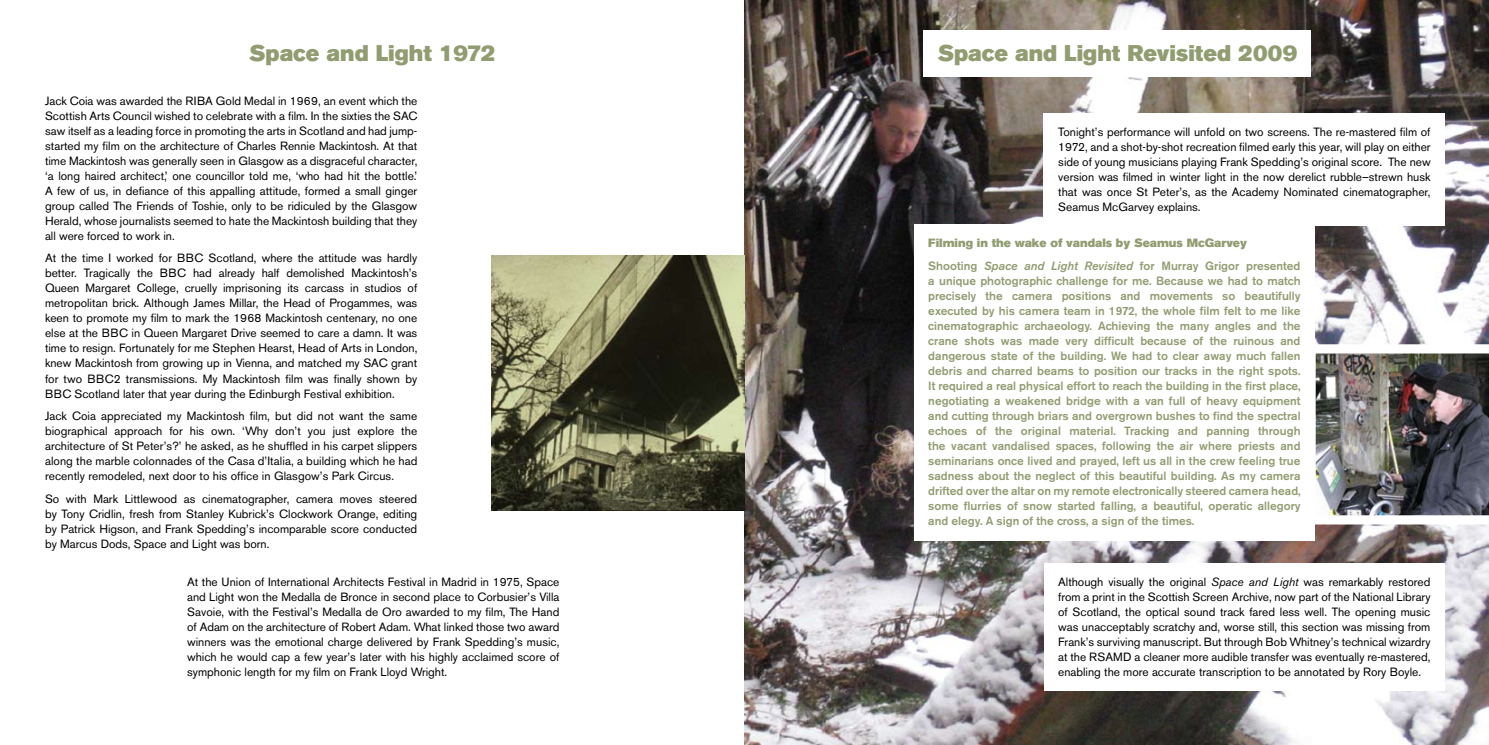
<style>
.page{position:relative;width:1489px;height:745px;background:#fff}
.page>*{position:absolute;margin:0;border:0;box-sizing:border-box;transform-origin:0 0}
.t1{font:22.5px "Akzidenz Grotesk BE Super";color:#919c71}
.t2{font:11.88px/15px "Akzidenz Grotesk BE";color:#000;text-align:justify}
.t3{font:500 11.88px/15px "Akzidenz Grotesk BE";color:#919c71;text-align:justify}
.t4{font:11.88px "Akzidenz Grotesk BE Super";color:#919c71}
.s1{font-style:italic}
</style>
<div class="page">
<img style="left:744px;top:0;width:744px;height:744px">
<img style="left:492px;top:255px;width:252px;height:255px">
<div style="left:923px;top:30px;width:387px;height:46px;background:#fff"></div>
<img style="left:1314px;top:344px;width:174px;height:180px">
<div style="left:914px;top:224px;width:400px;height:316px;background:#fff"></div>
<div style="left:1043px;top:113px;width:401px;height:112px;background:#fff"></div>
<div style="left:1043px;top:562px;width:401px;height:127px;background:#fff"></div>
<h1 class="t1" style="left:249px;top:40px;width:247px">Space and Light 1972</h1>
<p class="t2" style="left:45px;top:93px;width:374px">Jack Coia was awarded the RIBA Gold Medal in 1969, an event which the Scottish Arts Council wished to celebrate with a film. In the sixties the SAC saw itself as a leading force in promoting the arts in Scotland and had jump&shy;started my film on the architecture of Charles Rennie Mackintosh. At that time Mackintosh was generally seen in Glasgow as a disgraceful character, ‘a long haired architect,’ one councillor told me, ‘who had hit the bottle.’ A few of us, in defiance of this appalling attitude, formed a small ginger group called The Friends of Toshie, only to be ridiculed by the Glasgow Herald, whose journalists seemed to hate the Mackintosh building that they all were forced to work in.</p>
<p class="t2" style="left:45px;top:250px;width:374px">At the time I worked for BBC Scotland, where the attitude was hardly better. Tragically the BBC had already half demolished Mackintosh’s Queen Margaret College, cruelly imprisoning its carcass in studios of metropolitan brick. Although James Millar, the Head of Progammes, was keen to promote my film to mark the 1968 Mackintosh centenary, no one else at the BBC in Queen Margaret Drive seemed to care a damn. It was time to resign. Fortunately for me Stephen Hearst, Head of Arts in London, knew Mackintosh from growing up in Vienna, and matched my SAC grant for two BBC2 transmissions. My Mackintosh film was finally shown by BBC Scotland later that year during the Edinburgh Festival exhibition.</p>
<p class="t2" style="left:45px;top:408px;width:374px">Jack Coia appreciated my Mackintosh film, but did not want the same biographical approach for his own. ‘Why don’t you just explore the architecture of St Peter’s?’ he asked, as he shuffled in his carpet slippers along the marble colonnades of the Casa d’Italia, a building which he had recently remodeled, next door to his office in Glasgow’s Park Circus.</p>
<p class="t2" style="left:45px;top:490px;width:374px">So with Mark Littlewood as cinematographer, camera moves steered by Tony Cridlin, fresh from Stanley Kubrick’s Clockwork Orange, editing by Patrick Higson, and Frank Spedding’s incomparable score conducted by Marcus Dods, Space and Light was born.</p>
<p class="t2" style="left:187px;top:574px;width:374px">At the Union of International Architects Festival in Madrid in 1975, Space and Light won the Medalla de Bronce in second place to Corbusier’s Villa Savoie, with the Festival’s Medalla de Oro awarded to my film, The Hand of Adam on the architecture of Robert Adam. What linked those two award winners was the emotional charge delivered by Frank Spedding’s music, which he would cap a few year’s later with his highly acclaimed score of symphonic length for my film on Frank Lloyd Wright.</p>
<h1 class="t1" style="left:937px;top:40px;width:361px">Space and Light Revisited 2009</h1>
<p class="t2" style="left:1058px;top:124px;width:374px">Tonight’s performance will unfold on two screens. The re-mastered film of 1972, and a shot-by-shot recreation filmed early this year, will play on either side of young musicians playing Frank Spedding’s original score. The new version was filmed in winter light in the now derelict rubble–strewn husk that was once St Peter’s, as the Academy Nominated cinematographer, Seamus McGarvey explains.</p>
<p class="t4" style="left:928px;top:236px;width:320px">Filming in the wake of vandals by Seamus McGarvey</p>
<p class="t3" style="left:928px;top:258px;width:374px">Shooting <span class="s1">Space and Light Revisited</span> for Murray Grigor presented a unique photographic challenge for me. Because we had to match precisely the camera positions and movements so beautifully executed by his camera team in 1972, the whole film felt to me like cinematographic archaeology. Achieving the many angles and the crane shots was made very difficult because of the ruinous and dangerous state of the building. We had to clear away much fallen debris and charred beams to position our tracks in the right spots.<br>It required a real physical effort to reach the building in the first place, negotiating a weakened bridge with a van full of heavy equipment and cutting through briars and overgrown bushes to find the spectral echoes of the original material. Tracking and panning through the vacant vandalised spaces, following the air where priests and seminarians once lived and prayed, left us all in the crew feeling true sadness about the neglect of this beautiful building. As my camera drifted over the altar on my remote electronically steered camera head, some flurries of snow started falling, a beautiful, operatic allegory and elegy. A sign of the cross, a sign of the times.</p>
<p class="t2" style="left:1058px;top:574px;width:374px">Although visually the original <span class="s1">Space and Light</span> was remarkably restored from a print in the Scottish Screen Archive, now part of the National Library of Scotland, the optical sound track fared less well. The opening music was unacceptably scratchy and, worse still, this section was missing from Frank’s surviving manuscript. But through Bob Whitney’s technical wizardry at the RSAMD a cleaner more audible transfer was eventually re-mastered, enabling the more accurate transcription to be annotated by Rory Boyle.</p>
</div>
